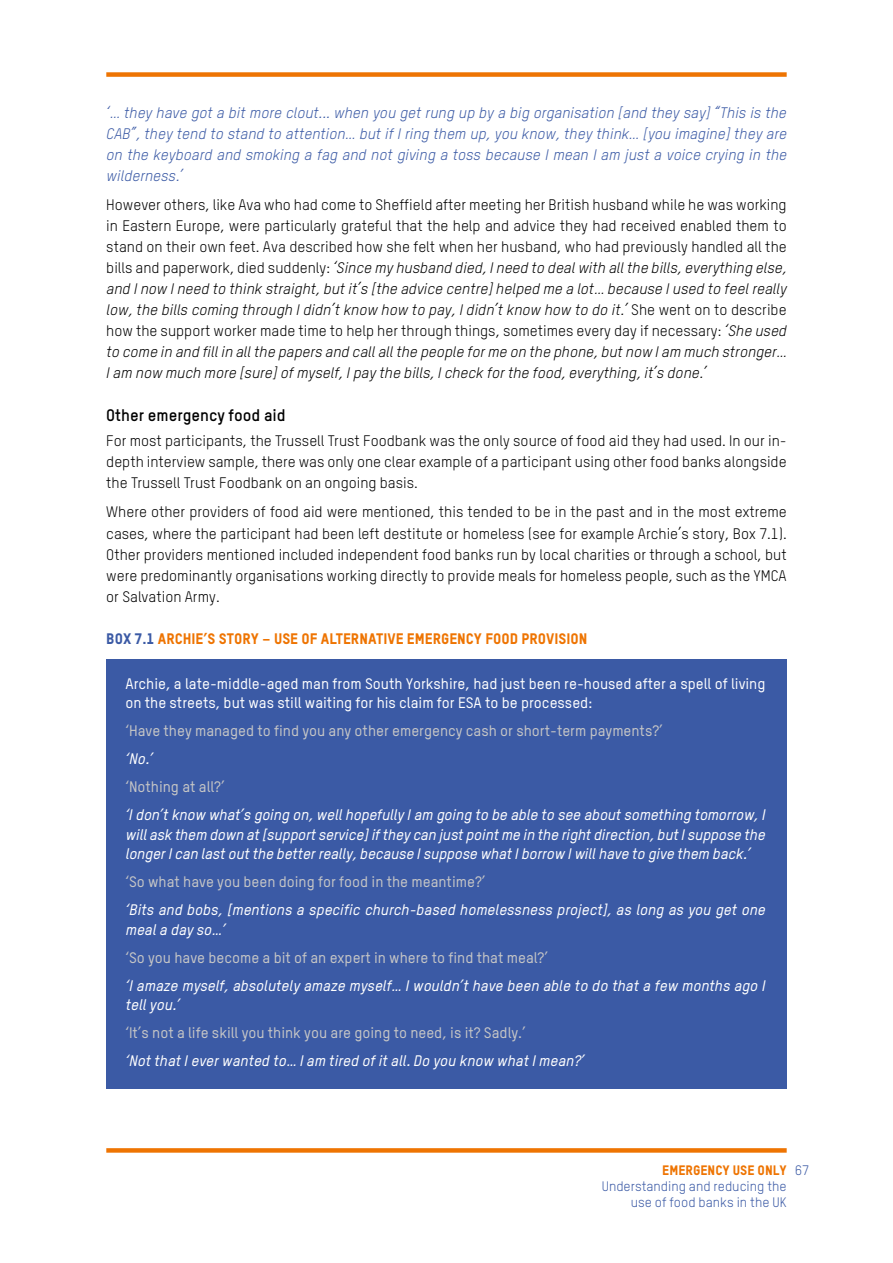
<style>
.page{position:relative;width:893px;height:1263px;background:#fff}
.page>*{position:absolute;margin:0;border:0;box-sizing:border-box;transform-origin:0 0}
.t1{font:700 16.5px "Oxfam TSTARPRO";color:#000}
.t2{font:italic 15px/21px "Oxfam TSTARPRO";color:#000;text-align:justify}
.t3{font:15px/21px "Oxfam TSTARPRO";color:#000;text-align:justify}
.t4{font:italic 500 15px/19.5px "Oxfam TSTARPRO";color:#fff}
.t5{font:italic 15px/21px "Oxfam TSTARPRO";color:#3b5aa5;text-align:justify}
.t6{font:500 15px "Oxfam TSTARPRO";color:#c6c6c6}
.t7{font:500 15px/19.5px "Oxfam TSTARPRO";color:#fff}
.t8{font:15px "Oxfam TSTARPRO Headline";color:#ee7402}
.t9{font:13.5px/16.2px "Oxfam TSTARPRO";color:#3b5aa5;text-align:right}
.t10{font:13.5px "Oxfam TSTARPRO Headline";color:#ee7402}
.s1{font-style:normal}
.s2{color:#3b5aa5}
</style>
<div class="page">
<div style="left:106px;top:659px;width:681px;height:430px;background:#3b5aa5"></div>
<div style="left:106px;top:72px;width:681px;height:5px;background:#ee7402"></div>
<div style="left:106px;top:1148px;width:681px;height:5px;background:#ee7402"></div>
<p class="t5" style="left:106px;top:102px;width:682px">‘… they have got a bit more clout... when you get rung up by a big organisation [and they say] “This is the CAB”, they tend to stand to attention… but if I ring them up, you know, they think… [you imagine] they are on the keyboard and smoking a fag and not giving a toss because I mean I am just a voice crying in the wilderness.’</p>
<p class="t2" style="left:106px;top:194px;width:682px"><span class="s1">However others, like Ava who had come to Sheffield after meeting her British husband while he was working in Eastern Europe, were particularly grateful that the help and advice they had received enabled them to stand on their own feet. Ava described how she felt when her husband, who had previously handled all the bills and paperwork, died suddenly:</span> ‘Since my husband died, I need to deal with all the bills, everything else, and I now I need to think straight, but it’s [the advice centre] helped me a lot… because I used to feel really low, the bills coming through I didn’t know how to pay, I didn’t know how to do it.’ <span class="s1">She went on to describe how the support worker made time to help her through things, sometimes every day if necessary:</span> ‘She used to come in and fill in all the papers and call all the people for me on the phone, but now I am much stronger… I am now much more [sure] of myself, I pay the bills, I check for the food, everything, it’s done.’</p>
<p class="t1" style="left:106px;top:404px;width:181px">Other emergency food aid</p>
<p class="t3" style="left:106px;top:430px;width:682px">For most participants, the Trussell Trust Foodbank was the only source of food aid they had used. In our in&shy;depth interview sample, there was only one clear example of a participant using other food banks alongside the Trussell Trust Foodbank on an ongoing basis.</p>
<p class="t3" style="left:106px;top:501px;width:682px">Where other providers of food aid were mentioned, this tended to be in the past and in the most extreme cases, where the participant had been left destitute or homeless (see for example Archie’s story, Box 7.1).<br>Other providers mentioned included independent food banks run by local charities or through a school, but were predominantly organisations working directly to provide meals for homeless people, such as the YMCA or Salvation Army.</p>
<p class="t8" style="left:106px;top:629px;width:483px"><span class="s2">BOX 7.1</span> ARCHIE’S STORY – USE OF ALTERNATIVE EMERGENCY FOOD PROVISION</p>
<p class="t7" style="left:125px;top:673px;width:641px">Archie, a late-middle-aged man from South Yorkshire, had just been re-housed after a spell of living on the streets, but was still waiting for his claim for ESA to be processed:</p>
<p class="t6" style="left:125px;top:722px;width:539px">‘Have they managed to find you any other emergency cash or short-term payments?’</p>
<p class="t4" style="left:125px;top:749px;width:29px">‘No.’</p>
<p class="t6" style="left:125px;top:778px;width:101px">‘Nothing at all?’</p>
<p class="t4" style="left:125px;top:805px;width:641px;text-align:justify">‘I don’t know what’s going on, well hopefully I am going to be able to see about something tomorrow, I will ask them down at [support service] if they can just point me in the right direction, but I suppose the longer I can last out the better really, because I suppose what I borrow I will have to give them back.’</p>
<p class="t6" style="left:125px;top:873px;width:361px">‘So what have you been doing for food in the meantime?’</p>
<p class="t4" style="left:125px;top:900px;width:641px">‘Bits and bobs, [mentions a specific church-based homelessness project], as long as you get one meal a day so…’</p>
<p class="t6" style="left:125px;top:948px;width:424px">‘So you have become a bit of an expert in where to find that meal?’</p>
<p class="t4" style="left:125px;top:975px;width:642px">‘I amaze myself, absolutely amaze myself… I wouldn’t have been able to do that a few months ago I tell you.’</p>
<p class="t6" style="left:125px;top:1024px;width:402px">‘It’s not a life skill you think you are going to need, is it? Sadly.’</p>
<p class="t4" style="left:125px;top:1051px;width:460px">‘Not that I ever wanted to… I am tired of it all. Do you know what I mean?’</p>
<p class="t10" style="left:662px;top:1161px;width:126px">EMERGENCY USE ONLY</p>
<p class="t9" style="left:602px;top:1178px;width:186px">Understanding and reducing the use of food banks in the UK</p>
<p class="t9" style="left:795px;top:1161px;width:15px">67</p>
</div>
